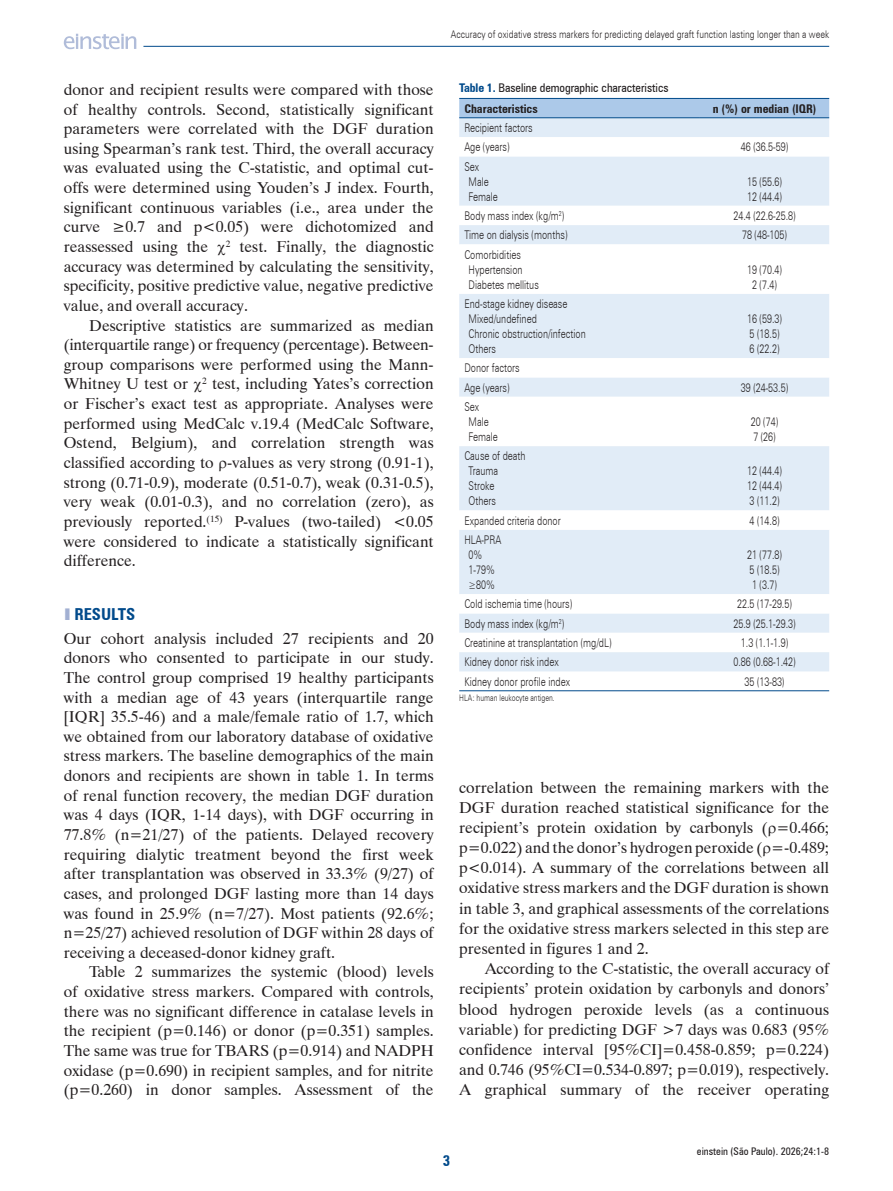
<style>
.page{position:relative;width:893px;height:1191px;background:#fff}
.page>*{position:absolute;margin:0;border:0;box-sizing:border-box;transform-origin:0 0}
.t1{font:700 condensed 16.5px "Zurich BT";color:#004a8b}
.t2{font:15.75px/19.6px "Dutch 801 BT";color:#231f20;text-align:justify}
.t3{font:700 condensed 15px "Zurich BT";color:#004a8b}
.t4{font:300 12px/15px "Zurich BT";color:#231f20;scale:.75 1}
.t5{font:condensed 12px/20.5px "Zurich BT";color:#231f20}
.t6{font:700 condensed 12px "Zurich BT";color:#231f20}
.t7{font:300 10.5px "Zurich BT";color:#231f20;scale:.8 1}
.t8{font:condensed 10.5px "Zurich BT";color:#231f20}
.t9{font:300 9px "Zurich BT";color:#231f20;scale:.75 1}
.s1{color:#a2b0d2}
.s2{font-weight:700;color:#004a8b}
.s3{font-weight:700}
</style>
<div class="page">
<svg style="left:64px;top:34px;width:72px;height:15px"></svg>
<hr style="left:143px;top:46px;width:686px;height:1px;background:#004a8b">
<div style="left:459px;top:99px;width:370px;height:18px;background:#acc9e9"></div>
<div style="left:459px;top:118px;width:370px;height:553px;background:#e1ecf7"></div>
<svg style="left:459px;top:137px;width:370px;height:515px;fill:#e1ecf7"></svg>
<hr style="left:459px;top:98px;width:241px;height:1px;background:#004a8b">
<hr style="left:700px;top:98px;width:129px;height:1px;background:#004a8b">
<hr style="left:459px;top:117px;width:241px;height:1px;background:#004a8b">
<hr style="left:700px;top:117px;width:129px;height:1px;background:#004a8b">
<hr style="left:459px;top:690px;width:241px;height:1px;background:#004a8b">
<hr style="left:700px;top:690px;width:129px;height:1px;background:#004a8b">
<p class="t7" style="left:451px;top:28px;width:474px">Accuracy of oxidative stress markers for predicting delayed graft function lasting longer than a week</p>
<p class="t2" style="left:64px;top:79px;width:371px">donor and recipient results were compared with those of healthy controls. Second, statistically significant parameters were correlated with the DGF duration using Spearman’s rank test. Third, the overall accuracy was evaluated using the C-statistic, and optimal cut&shy;offs were determined using Youden’s J index. Fourth, significant continuous variables (i.e., area under the curve ≥0.7 and p&lt;0.05) were dichotomized and reassessed using the <sup>2</sup> test. Finally, the diagnostic accuracy was determined by calculating the sensitivity, specificity, positive predictive value, negative predictive value, and overall accuracy.</p>
<p class="t2" style="left:64px;top:315px;width:371px;text-indent:26px">Descriptive statistics are summarized as median (interquartile range) or frequency (percentage). Between&shy;group comparisons were performed using the Mann-Whitney U test or <sup>2</sup> test, including Yates’s correction or Fischer’s exact test as appropriate. Analyses were performed using MedCalc v.19.4 (MedCalc Software, Ostend, Belgium), and correlation strength was classified according to -values as very strong (0.91-1), strong (0.71-0.9), moderate (0.51-0.7), weak (0.31-0.5), very weak (0.01-0.3), and no correlation (zero), as previously reported.<sup>(15)</sup> P-values (two-tailed) &lt;0.05 were considered to indicate a statistically significant difference.</p>
<p class="t1" style="left:64px;top:604px;width:73px"><span class="s1">❚</span> RESULTS</p>
<p class="t2" style="left:64px;top:628px;width:371px">Our cohort analysis included 27 recipients and 20 donors who consented to participate in our study.<br>The control group comprised 19 healthy participants with a median age of 43 years (interquartile range [IQR] 35.5-46) and a male/female ratio of 1.7, which we obtained from our laboratory database of oxidative stress markers. The baseline demographics of the main donors and recipients are shown in table 1. In terms of renal function recovery, the median DGF duration was 4 days (IQR, 1-14 days), with DGF occurring in 77.8% (n=21/27) of the patients. Delayed recovery requiring dialytic treatment beyond the first week after transplantation was observed in 33.3% (9/27) of cases, and prolonged DGF lasting more than 14 days was found in 25.9% (n=7/27). Most patients (92.6%; n=25/27) achieved resolution of DGF within 28 days of receiving a deceased-donor kidney graft.</p>
<p class="t2" style="left:64px;top:962px;width:371px;text-indent:26px">Table 2 summarizes the systemic (blood) levels of oxidative stress markers. Compared with controls, there was no significant difference in catalase levels in the recipient (p=0.146) or donor (p=0.351) samples.<br>The same was true for TBARS (p=0.914) and NADPH oxidase (p=0.690) in recipient samples, and for nitrite (p=0.260) in donor samples. Assessment of the</p>
<p class="t5" style="left:464px;top:77px;width:206px;text-indent:-5px"><span class="s2">Table 1.</span> Baseline demographic characteristics<br><span class="s3">Characteristics</span></p>
<p class="t4" style="left:464px;top:118px;width:93px;line-height:19.4px">Recipient factors<br>Age (years)</p>
<p class="t4" style="left:469px;top:159px;width:41px;text-indent:-4px">Sex<br>Male<br>Female</p>
<p class="t6" style="left:713px;top:101px;width:105px">n (%) or median (IQR)</p>
<p class="t4" style="left:741px;top:139px;width:65px">46 (36.5-59)</p>
<p class="t4" style="left:747px;top:174px;width:48px">15 (55.6)<br>12 (44.4)</p>
<p class="t4" style="left:464px;top:208px;width:135px">Body mass index (kg/m<sup>2</sup>)</p>
<p class="t4" style="left:733px;top:208px;width:84px">24.4 (22.6-25.8)</p>
<p class="t4" style="left:464px;top:227px;width:139px">Time on dialysis (months)</p>
<p class="t4" style="left:742px;top:227px;width:61px">78 (48-105)</p>
<p class="t4" style="left:469px;top:247px;width:95px;text-indent:-4px">Comorbidities<br>Hypertension<br>Diabetes mellitus</p>
<p class="t4" style="left:747px;top:262px;width:48px;text-align:center">19 (70.4)<br>2 (7.4)</p>
<p class="t4" style="left:469px;top:296px;width:158px;text-indent:-4px">End-stage kidney disease<br>Mixed/undefined<br>Chronic obstruction/infection<br>Others</p>
<p class="t4" style="left:464px;top:358px;width:76px;line-height:19.4px">Donor factors<br>Age (years)</p>
<p class="t4" style="left:469px;top:399px;width:41px;text-indent:-4px">Sex<br>Male<br>Female</p>
<p class="t4" style="left:469px;top:448px;width:78px;text-indent:-4px">Cause of death<br>Trauma<br>Stroke<br>Others</p>
<p class="t4" style="left:747px;top:311px;width:48px">16 (59.3)<br>5 (18.5)<br>6 (22.2)</p>
<p class="t4" style="left:741px;top:380px;width:65px">39 (24-53.5)</p>
<p class="t4" style="left:751px;top:414px;width:38px">20 (74)<br>7 (26)</p>
<p class="t4" style="left:747px;top:463px;width:48px;text-align:justify">12 (44.4)<br>12 (44.4)<br>3 (11.2)</p>
<p class="t4" style="left:464px;top:513px;width:130px">Expanded criteria donor</p>
<p class="t4" style="left:750px;top:513px;width:41px">4 (14.8)</p>
<p class="t4" style="left:469px;top:532px;width:45px;text-indent:-4px">HLA-PRA<br>0%<br>1-79% ≥80%</p>
<p class="t4" style="left:747px;top:547px;width:48px">21 (77.8)<br>5 (18.5)<br>1 (3.7)</p>
<p class="t4" style="left:464px;top:596px;width:145px">Cold ischemia time (hours)</p>
<p class="t4" style="left:737px;top:596px;width:74px">22.5 (17-29.5)</p>
<p class="t4" style="left:464px;top:616px;width:135px">Body mass index (kg/m<sup>2</sup>)</p>
<p class="t4" style="left:733px;top:616px;width:84px">25.9 (25.1-29.3)</p>
<p class="t4" style="left:464px;top:635px;width:198px">Creatinine at transplantation (mg/dL)</p>
<p class="t4" style="left:741px;top:635px;width:65px">1.3 (1.1-1.9)</p>
<p class="t4" style="left:464px;top:654px;width:127px">Kidney donor risk index</p>
<p class="t4" style="left:733px;top:654px;width:84px">0.86 (0.68-1.42)</p>
<p class="t4" style="left:464px;top:674px;width:143px">Kidney donor profile index</p>
<p class="t4" style="left:745px;top:674px;width:55px">35 (13-83)</p>
<p class="t9" style="left:459px;top:692px;width:129px">HLA: human leukocyte antigen.</p>
<p class="t2" style="left:459px;top:777px;width:371px;line-height:20.2px">correlation between the remaining markers with the DGF duration reached statistical significance for the recipient’s protein oxidation by carbonyls ( =0.466; p=0.022) and the donor’s hydrogen peroxide ( =-0.489; p&lt;0.014). A summary of the correlations between all oxidative stress markers and the DGF duration is shown in table 3, and graphical assessments of the correlations for the oxidative stress markers selected in this step are presented in figures 1 and 2.</p>
<p class="t2" style="left:459px;top:958px;width:371px;line-height:20.2px;text-indent:26px">According to the C-statistic, the overall accuracy of recipients’ protein oxidation by carbonyls and donors’ blood hydrogen peroxide levels (as a continuous variable) for predicting DGF &gt;7 days was 0.683 (95% confidence interval [95%CI]=0.458-0.859; p=0.224) and 0.746 (95%CI=0.534-0.897; p=0.019), respectively.<br>A graphical summary of the receiver operating</p>
<p class="t3" style="left:443px;top:1151px;width:9px">3</p>
<p class="t8" style="left:697px;top:1144px;width:134px">einstein (São Paulo). 2026;24:1-8</p>
</div>
